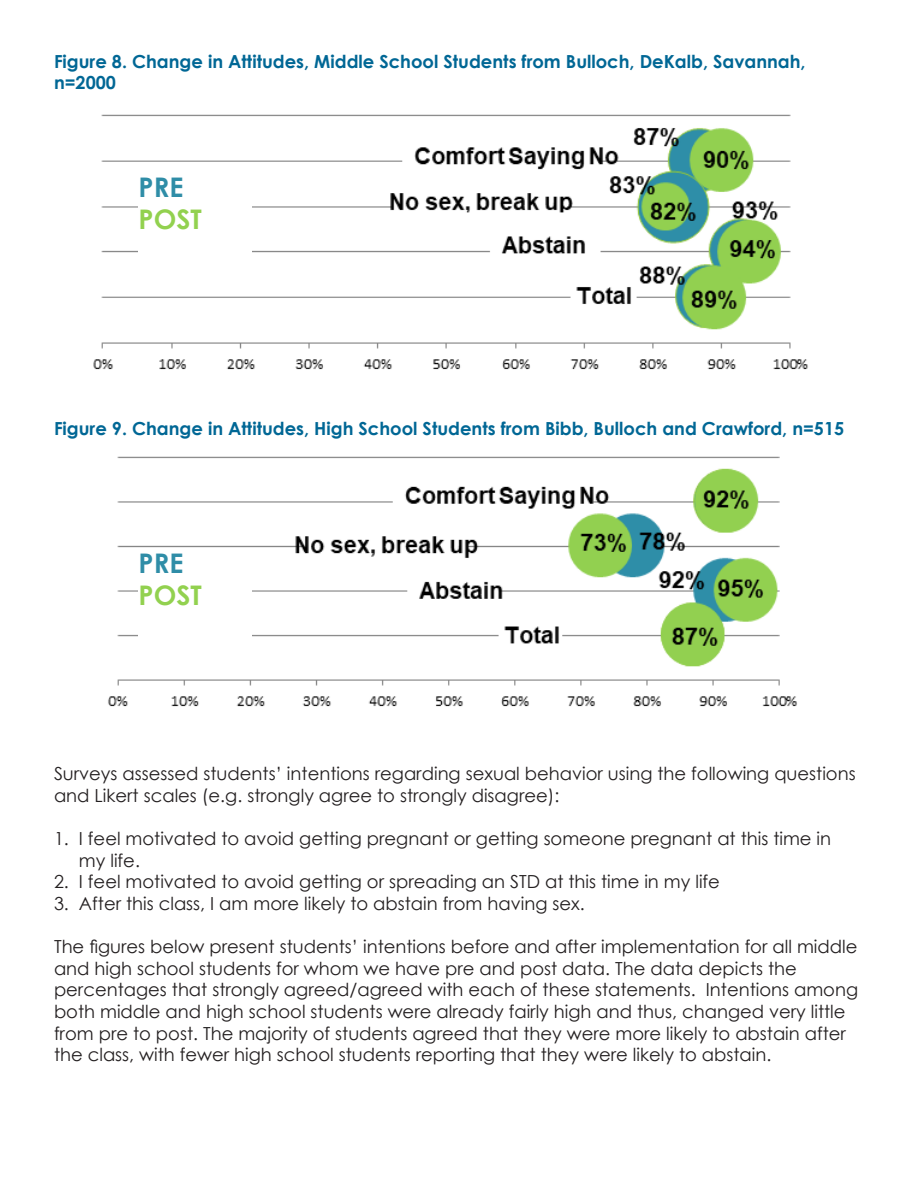
<style>
.page{position:relative;width:918px;height:1188px;background:#fff}
.page>*{position:absolute;margin:0;border:0;box-sizing:border-box;transform-origin:0 0}
.t1{font:700 27px "Century Gothic";color:#92d14f}
.t2{font:700 27px "Century Gothic";color:#2f8da7}
.t3{font:18px/21.6px "Century Gothic";color:#231f20}
.t4{font:700 18px/21.6px "Century Gothic";color:#006795}
</style>
<div class="page">
<img style="left:93px;top:114px;width:715px;height:256px">
<img style="left:108px;top:456px;width:689px;height:251px">
<div style="left:139px;top:176px;width:113px;height:85px;background:#fff"></div>
<div style="left:139px;top:553px;width:113px;height:84px;background:#fff"></div>
<p class="t4" style="left:54px;top:49px;width:753px">Figure 8. Change in Attitudes, Middle School Students from Bulloch, DeKalb, Savannah, n=2000</p>
<p class="t2" style="left:139px;top:166px;width:46px">PRE</p>
<p class="t1" style="left:139px;top:199px;width:65px">POST</p>
<p class="t4" style="left:54px;top:417px;width:792px">Figure 9. Change in Attitudes, High School Students from Bibb, Bulloch and Crawford, n=515</p>
<p class="t2" style="left:139px;top:543px;width:46px">PRE</p>
<p class="t1" style="left:139px;top:575px;width:65px">POST</p>
<p class="t3" style="left:54px;top:763px;width:803px">Surveys assessed students’ intentions regarding sexual behavior using the following questions and Likert scales (e.g. strongly agree to strongly disagree):</p>
<p class="t3" style="left:54px;top:828px;width:779px">1. I feel motivated to avoid getting pregnant or getting someone pregnant at this time in</p>
<p class="t3" style="left:79px;top:849px;width:63px">my life.</p>
<p class="t3" style="left:54px;top:871px;width:668px">2. I feel motivated to avoid getting or spreading an STD at this time in my life</p>
<p class="t3" style="left:54px;top:892px;width:532px">3. After this class, I am more likely to abstain from having sex.</p>
<p class="t3" style="left:54px;top:936px;width:806px">The figures below present students’ intentions before and after implementation for all middle and high school students for whom we have pre and post data. The data depicts the percentages that strongly agreed/agreed with each of these statements. Intentions among both middle and high school students were already fairly high and thus, changed very little from pre to post. The majority of students agreed that they were more likely to abstain after the class, with fewer high school students reporting that they were likely to abstain.</p>
</div>
